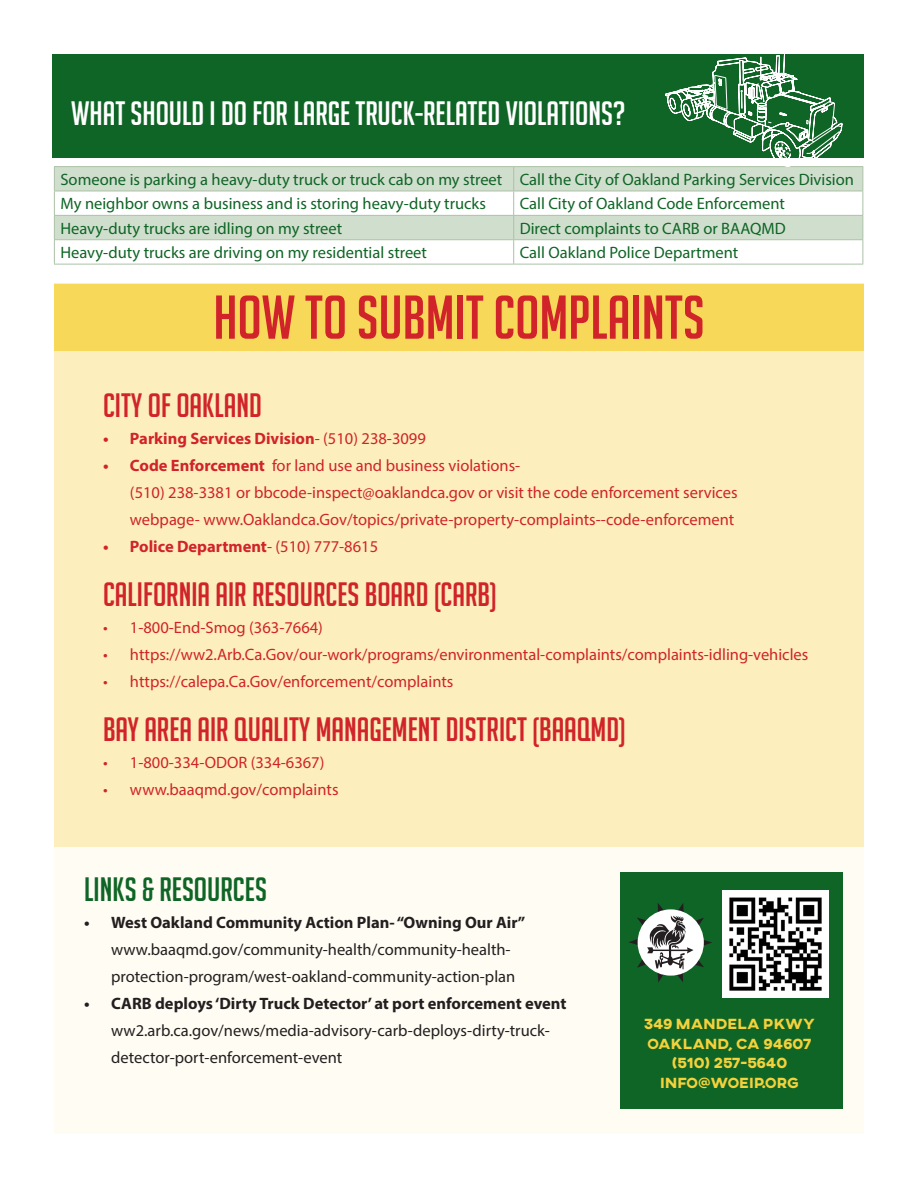
<style>
.page{position:relative;width:918px;height:1188px;background:#fff}
.page>*{position:absolute;margin:0;border:0;box-sizing:border-box;transform-origin:0 0}
.t1{font:60.15px "Big Noodle Titling";color:#d1232a}
.t2{font:33px "Big Noodle Titling";color:#d1232a}
.t3{font:33px "Big Noodle Titling";color:#fff}
.t4{font:33px "Big Noodle Titling";color:#0f6525}
.t5{font:16.5px/27px "Myriad Pro";color:#d1232a}
.t6{font:16.5px/24.3px "Myriad Pro";color:#0f6525}
.t7{font:16.5px/27px "Myriad Pro";color:#231f20}
.t8{font:700 16.5px "Myriad Pro";color:#231f20}
.t9{font:700 16.5px "Myriad Pro";color:#d1232a}
.t10{font:800 15px/19.5px "AXIS";color:#f5d13c;text-align:center}
.s1{font-weight:400}
.s2{font-weight:700}
</style>
<div class="page">
<div style="left:53px;top:54px;width:811px;height:104px;background:#0f6525"></div>
<div style="left:55px;top:284px;width:809px;height:563px;background:#fcefbd"></div>
<div style="left:55px;top:847px;width:809px;height:287px;background:#fefcf3"></div>
<div style="left:620px;top:872px;width:222px;height:237px;background:#0f6525"></div>
<img style="left:723px;top:891px;width:106px;height:106px">
<svg style="left:629px;top:903px;width:83px;height:79px"></svg>
<svg style="left:55px;top:167px;width:807px;height:72px;fill:#d0dece"></svg>
<hr style="left:54px;top:166px;width:460px;height:1px;background:#acc2a6">
<hr style="left:514px;top:166px;width:349px;height:1px;background:#acc2a6">
<hr style="left:54px;top:191px;width:460px;height:1px;background:#acc2a6">
<hr style="left:514px;top:191px;width:349px;height:1px;background:#acc2a6">
<hr style="left:54px;top:215px;width:460px;height:1px;background:#acc2a6">
<hr style="left:514px;top:215px;width:349px;height:1px;background:#acc2a6">
<hr style="left:54px;top:239px;width:460px;height:1px;background:#acc2a6">
<svg style="left:54px;top:167px;width:1px;height:97px"></svg>
<hr style="left:514px;top:239px;width:349px;height:1px;background:#acc2a6">
<svg style="left:513px;top:167px;width:1px;height:97px"></svg>
<svg style="left:862px;top:167px;width:1px;height:97px"></svg>
<hr style="left:54px;top:264px;width:460px;height:1px;background:#acc2a6">
<hr style="left:514px;top:264px;width:349px;height:1px;background:#acc2a6">
<div style="left:55px;top:284px;width:809px;height:67px;background:#f7d859"></div>
<svg style="left:665px;top:54px;width:177px;height:104px"></svg>
<h2 class="t3" style="left:71px;top:95px;width:556px">WHAT SHOULD I DO FOR LARGE TRUCK-RELATED VIOLATIONS?</h2>
<p class="t6" style="left:60px;top:167px;width:795px">Someone is parking a heavy-duty truck or truck cab on my street Call the City of Oakland Parking Services Division<br>My neighbor owns a business and is storing heavy-duty trucks</p>
<p class="t6" style="left:520px;top:191px;width:267px">Call City of Oakland Code Enforcement</p>
<p class="t6" style="left:60px;top:216px;width:283px">Heavy-duty trucks are idling on my street</p>
<p class="t6" style="left:520px;top:216px;width:268px">Direct complaints to CARB or BAAQMD</p>
<p class="t6" style="left:60px;top:240px;width:368px">Heavy-duty trucks are driving on my residential street</p>
<p class="t6" style="left:520px;top:240px;width:220px">Call Oakland Police Department</p>
<h1 class="t1" style="left:213px;top:285px;width:493px">HOW TO SUBMIT COMPLAINTS</h1>
<h2 class="t2" style="left:103px;top:387px;width:160px">CITY OF OAKLAND</h2>
<p class="t9" style="left:103px;top:428px;width:324px">• Parking Services Division<span class="s1">- (510) 238-3099</span></p>
<p class="t5" style="left:130px;top:452px;width:609px;text-indent:-27px"><span class="s2">• Code Enforcement</span> for land use and business violations-<br>(510) 238-3381 or bbcode-inspect@oaklandca.gov or visit the code enforcement services webpage- www.Oaklandca.Gov/topics/private-property-complaints--code-enforcement</p>
<p class="t9" style="left:103px;top:536px;width:277px">• Police Department<span class="s1">- (510) 777-8615</span></p>
<h2 class="t2" style="left:103px;top:576px;width:395px">CALIFORNIA AIR RESOURCES BOARD (CARB)</h2>
<p class="t5" style="left:103px;top:614px;width:221px">• 1-800-End-Smog (363-7664)</p>
<p class="t5" style="left:103px;top:641px;width:707px">• https://ww2.Arb.Ca.Gov/our-work/programs/environmental-complaints/complaints-idling-vehicles</p>
<p class="t5" style="left:103px;top:668px;width:352px">• https://calepa.Ca.Gov/enforcement/complaints</p>
<h2 class="t2" style="left:103px;top:711px;width:525px">BAY AREA AIR QUALITY MANAGEMENT DISTRICT (BAAQMD)</h2>
<p class="t5" style="left:103px;top:749px;width:223px">• 1-800-334-ODOR (334-6367)</p>
<p class="t5" style="left:103px;top:776px;width:237px">• www.baaqmd.gov/complaints</p>
<h2 class="t4" style="left:84px;top:872px;width:184px">LINKS &amp; RESOURCES</h2>
<p class="t8" style="left:84px;top:912px;width:443px">• West Oakland Community Action Plan- “Owning Our Air”</p>
<p class="t7" style="left:111px;top:936px;width:406px">www.baaqmd.gov/community-health/community-health&shy;protection-program/west-oakland-community-action-plan</p>
<p class="t8" style="left:84px;top:993px;width:484px">• CARB deploys ‘Dirty Truck Detector’ at port enforcement event</p>
<p class="t7" style="left:111px;top:1017px;width:440px">ww2.arb.ca.gov/news/media-advisory-carb-deploys-dirty-truck&shy;detector-port-enforcement-event</p>
<p class="t10" style="left:644px;top:1015px;width:173px">349 MANDELA PKWY<br>OAKLAND, CA 94607 (510) 257-5640<br>INFO@WOEIP.ORG</p>
</div>
